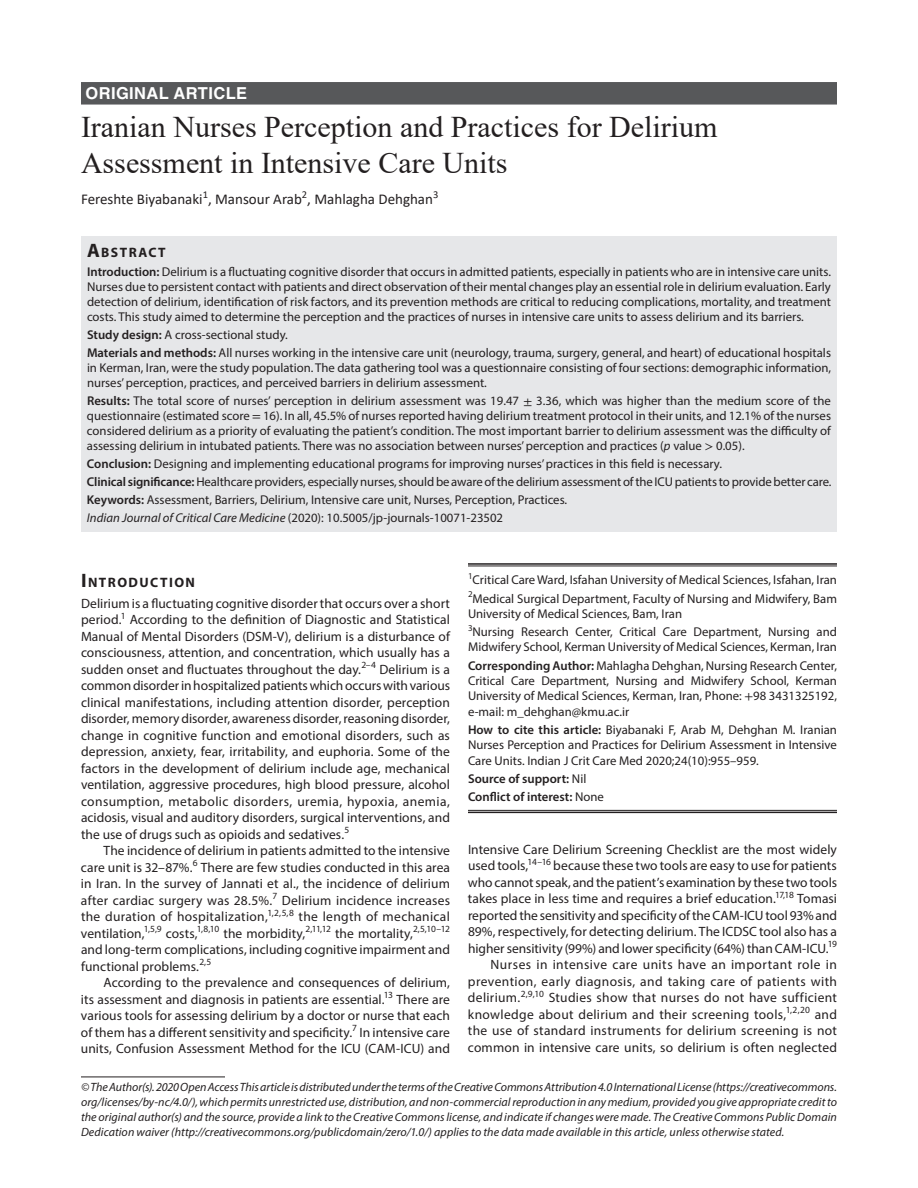
<style>
.page{position:relative;width:918px;height:1188px;background:#fff}
.page>*{position:absolute;margin:0;border:0;box-sizing:border-box;transform-origin:0 0}
.t1{font:30px/36px "Times New Roman";color:#231f20}
.t2{font:700 16.5px "Helvetica LT Std";letter-spacing:.025em;color:#fff}
.t3{font:15px "Calibri";color:#231f20}
.t4{font:700 13.65px "Myriad Pro";letter-spacing:.105em;color:#231f20}
.t5{font:13.5px/16.5px "Myriad Pro";letter-spacing:.005em;color:#231f20;text-align:justify}
.t6{font:12.75px/15px "Myriad Pro";color:#231f20}
.t7{font:600 12.75px/18.3px "Myriad Pro";color:#231f20}
.t8{font:italic 12px/15px "Myriad Pro";letter-spacing:.005em;color:#231f20;text-align:justify}
.s1{font-size:19.5px}
.s2{font-weight:600}
.s3{font-family:"STIX"}
.s4{font-style:italic}
.s5{font-weight:400}
</style>
<div class="page">
<div style="left:81px;top:82px;width:756px;height:23px;background:#57585a"></div>
<div style="left:81px;top:236px;width:756px;height:26px;background:#e6e7e9"></div>
<div style="left:81px;top:261px;width:756px;height:69px;background:#e6e7e9"></div>
<div style="left:81px;top:324px;width:756px;height:24px;background:#e6e7e9"></div>
<div style="left:81px;top:342px;width:756px;height:54px;background:#e6e7e9"></div>
<div style="left:81px;top:390px;width:756px;height:69px;background:#e6e7e9"></div>
<div style="left:81px;top:453px;width:756px;height:24px;background:#e6e7e9"></div>
<div style="left:81px;top:471px;width:756px;height:24px;background:#e6e7e9"></div>
<div style="left:81px;top:489px;width:756px;height:24px;background:#e6e7e9"></div>
<div style="left:81px;top:507px;width:756px;height:24px;background:#e6e7e9"></div>
<hr style="left:468px;top:563px;width:369px;height:2px;background:#231f20">
<hr style="left:468px;top:566px;width:369px;height:1px;background:#231f20">
<hr style="left:468px;top:810px;width:369px;height:1px;background:#231f20">
<hr style="left:468px;top:812px;width:369px;height:1px;background:#231f20">
<hr style="left:81px;top:1077px;width:144px;height:1px;background:#231f20">
<p class="t2" style="left:86px;top:83px;width:163px">ORIGINAL ARTICLE</p>
<h1 class="t1" style="left:81px;top:108px;width:638px">Iranian Nurses Perception and Practices for Delirium<br>Assessment in Intensive Care Units</h1>
<p class="t3" style="left:81px;top:189px;width:359px">Fereshte Biyabanaki<sup>1</sup>, Mansour Arab<sup>2</sup>, Mahlagha Dehghan<sup>3</sup></p>
<p class="t4" style="left:87px;top:243px;width:80px"><span class="s1">A</span>BSTRACT</p>
<p class="t6" style="left:87px;top:264px;width:746px;text-align:justify"><span class="s2">Introduction:</span> Delirium is a fluctuating cognitive disorder that occurs in admitted patients, especially in patients who are in intensive care units.<br>Nurses due to persistent contact with patients and direct observation of their mental changes play an essential role in delirium evaluation. Early detection of delirium, identification of risk factors, and its prevention methods are critical to reducing complications, mortality, and treatment costs. This study aimed to determine the perception and the practices of nurses in intensive care units to assess delirium and its barriers.</p>
<p class="t6" style="left:87px;top:326px;width:746px;line-height:18px"><span class="s2">Study design:</span> A cross-sectional study.<br><span class="s2">Materials and methods:</span> All nurses working in the intensive care unit (neurology, trauma, surgery, general, and heart) of educational hospitals</p>
<p class="t6" style="left:87px;top:360px;width:746px">in Kerman, Iran, were the study population. The data gathering tool was a questionnaire consisting of four sections: demographic information, nurses’ perception, practices, and perceived barriers in delirium assessment.</p>
<p class="t6" style="left:87px;top:393px;width:746px;text-align:justify"><span class="s2">Results:</span> The total score of nurses’ perception in delirium assessment was 19.47 <span class="s3">±</span> 3.36, which was higher than the medium score of the questionnaire (estimated score <span class="s3">=</span> 16). In all, 45.5% of nurses reported having delirium treatment protocol in their units, and 12.1% of the nurses considered delirium as a priority of evaluating the patient’s condition. The most important barrier to delirium assessment was the difficulty of assessing delirium in intubated patients. There was no association between nurses’ perception and practices (<span class="s4">p</span> value <span class="s3">&gt;</span> 0.05).</p>
<p class="t6" style="left:87px;top:455px;width:746px;line-height:18px"><span class="s2">Conclusion:</span> Designing and implementing educational programs for improving nurses’ practices in this field is necessary.<br><span class="s2">Clinical significance:</span> Healthcare providers, especially nurses, should be aware of the delirium assessment of the ICU patients to provide better care.<br><span class="s2">Keywords:</span> Assessment, Barriers, Delirium, Intensive care unit, Nurses, Perception, Practices.<br><span class="s4">Indian Journal of Critical Care Medicine</span> (2020): 10.5005/jp-journals-10071-23502</p>
<p class="t4" style="left:81px;top:573px;width:116px"><span class="s1">I</span>NTRODUCTION</p>
<p class="t5" style="left:81px;top:595px;width:371px">Delirium is a fluctuating cognitive disorder that occurs over a short period.<sup>1</sup> According to the definition of Diagnostic and Statistical Manual of Mental Disorders (DSM-V), delirium is a disturbance of consciousness, attention, and concentration, which usually has a sudden onset and fluctuates throughout the day.<sup>2–4</sup> Delirium is a common disorder in hospitalized patients which occurs with various clinical manifestations, including attention disorder, perception disorder, memory disorder, awareness disorder, reasoning disorder, change in cognitive function and emotional disorders, such as depression, anxiety, fear, irritability, and euphoria. Some of the factors in the development of delirium include age, mechanical ventilation, aggressive procedures, high blood pressure, alcohol consumption, metabolic disorders, uremia, hypoxia, anemia, acidosis, visual and auditory disorders, surgical interventions, and the use of drugs such as opioids and sedatives.<sup>5</sup></p>
<p class="t5" style="left:81px;top:842px;width:371px;text-indent:23px">The incidence of delirium in patients admitted to the intensive care unit is 32–87%.<sup>6</sup> There are few studies conducted in this area in Iran. In the survey of Jannati et al., the incidence of delirium after cardiac surgery was 28.5%.<sup>7</sup> Delirium incidence increases the duration of hospitalization,<sup>1,2,5,8</sup> the length of mechanical ventilation,<sup>1,5,9</sup> costs,<sup>1,8,10</sup> the morbidity,<sup>2,11,12</sup> the mortality,<sup>2,5,10–12 </sup>and long-term complications, including cognitive impairment and functional problems.<sup>2,5</sup></p>
<p class="t5" style="left:81px;top:974px;width:371px;text-indent:23px">According to the prevalence and consequences of delirium, its assessment and diagnosis in patients are essential.<sup>13</sup> There are various tools for assessing delirium by a doctor or nurse that each of them has a different sensitivity and specificity.<sup>7</sup> In intensive care units, Confusion Assessment Method for the ICU (CAM-ICU) and</p>
<p class="t6" style="left:468px;top:571px;width:371px;line-height:18.3px"><sup>1</sup>Critical Care Ward, Isfahan University of Medical Sciences, Isfahan, Iran<br><sup>2</sup>Medical Surgical Department, Faculty of Nursing and Midwifery, Bam</p>
<p class="t6" style="left:468px;top:604px;width:371px;line-height:18.3px">University of Medical Sciences, Bam, Iran<br><sup>3</sup>Nursing Research Center, Critical Care Department, Nursing and</p>
<p class="t6" style="left:468px;top:638px;width:371px;line-height:18.3px">Midwifery School, Kerman University of Medical Sciences, Kerman, Iran<br><span class="s2">Corresponding Author:</span> Mahlagha Dehghan, Nursing Research Center,</p>
<p class="t6" style="left:468px;top:673px;width:371px;text-align:justify">Critical Care Department, Nursing and Midwifery School, Kerman University of Medical Sciences, Kerman, Iran, Phone: <span class="s3">+</span>98 3431325192, e-mail: m_dehghan@kmu.ac.ir</p>
<p class="t6" style="left:468px;top:722px;width:371px;text-align:justify"><span class="s2">How to cite this article:</span> Biyabanaki F, Arab M, Dehghan M. Iranian Nurses Perception and Practices for Delirium Assessment in Intensive Care Units. Indian J Crit Care Med 2020;24(10):955–959.</p>
<p class="t7" style="left:468px;top:769px;width:137px">Source of support: <span class="s5">Nil<br></span>Conflict of interest: <span class="s5">None</span></p>
<p class="t5" style="left:468px;top:841px;width:371px;text-align:right">Intensive Care Delirium Screening Checklist are the most widely used tools,<sup>14–16</sup> because these two tools are easy to use for patients who cannot speak, and the patient’s examination by these two tools takes place in less time and requires a brief education.<sup>17,18</sup> Tomasi reported the sensitivity and specificity of the CAM-ICU tool 93% and 89%, respectively, for detecting delirium. The ICDSC tool also has a higher sensitivity (99%) and lower specificity (64%) than CAM-ICU.<sup>19<br></sup>Nurses in intensive care units have an important role in prevention, early diagnosis, and taking care of patients with delirium.<sup>2,9,10</sup> Studies show that nurses do not have sufficient knowledge about delirium and their screening tools,<sup>1,2,20</sup> and the use of standard instruments for delirium screening is not common in intensive care units, so delirium is often neglected</p>
<p class="t8" style="left:81px;top:1079px;width:758px">© The Author(s). 2020 Open Access This article is distributed under the terms of the Creative Commons Attribution 4.0 International License (https://creativecommons. org/licenses/by-nc/4.0/), which permits unrestricted use, distribution, and non-commercial reproduction in any medium, provided you give appropriate credit to the original author(s) and the source, provide a link to the Creative Commons license, and indicate if changes were made. The Creative Commons Public Domain Dedication waiver (http://creativecommons.org/publicdomain/zero/1.0/) applies to the data made available in this article, unless otherwise stated.</p>
</div>
